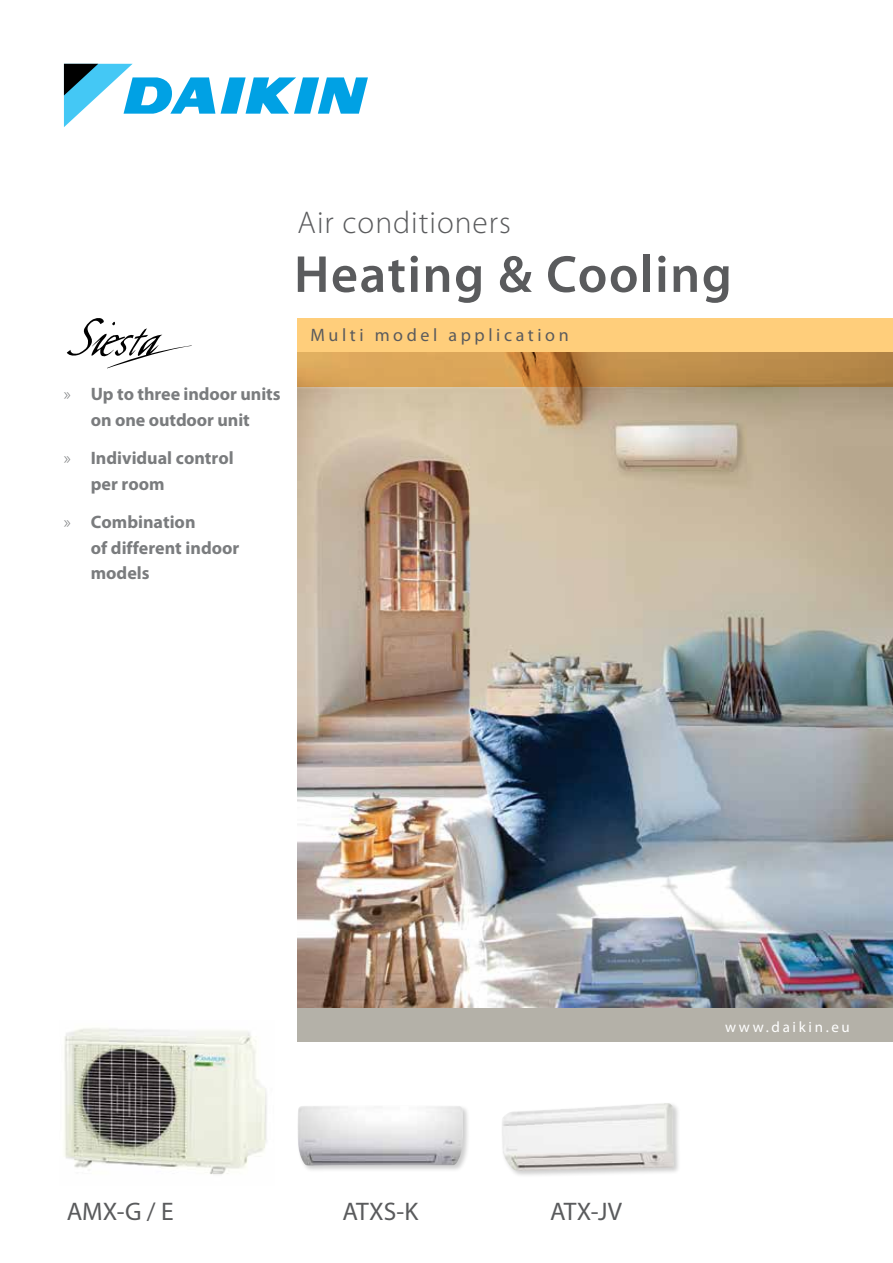
<style>
.page{position:relative;width:893px;height:1263px;background:#fff}
.page>*{position:absolute;margin:0;border:0;box-sizing:border-box;transform-origin:0 0}
.t1{font:600 52.5px "Myriad Pro";letter-spacing:.03em;color:#5a5b5d}
.t2{font:300 31.5px "Myriad Pro";letter-spacing:.03em;color:#5a5b5d}
.t3{font:25.5px "Myriad Pro";color:#5a5b5d}
.t4{font:700 18px/25.5px "Myriad Pro";color:#7a7c7e}
.t5{font:18px "Myriad Pro";letter-spacing:.2em;color:#5a5b5d}
.t6{font:15px "Myriad Pro";letter-spacing:.175em;color:#fff}
.s1{font-weight:300}
</style>
<div class="page">
<div style="left:298px;top:1008px;width:595px;height:34px;background:#b4b1a8"></div>
<img style="left:298px;top:387px;width:595px;height:621px">
<svg style="left:298px;top:319px;width:595px;height:68px;background:#e1af63"></svg>
<svg style="left:221px;top:77px;width:147px;height:37px"></svg>
<svg style="left:64px;top:64px;width:151px;height:63px"></svg>
<img style="left:64px;top:1028px;width:203px;height:147px">
<svg style="left:67px;top:318px;width:125px;height:50px"></svg>
<div style="left:296px;top:1104px;width:174px;height:69px;background:#000;opacity:.2"></div>
<img style="left:298px;top:1106px;width:112px;height:56px">
<div style="left:500px;top:1102px;width:181px;height:76px;background:#000;opacity:.2"></div>
<img style="left:502px;top:1103px;width:172px;height:68px">
<h2 class="t2" style="left:298px;top:203px;width:215px">Air conditioners</h2>
<h1 class="t1" style="left:294px;top:241px;width:439px">Heating &amp; Cooling</h1>
<p class="t4" style="left:64px;top:381px;width:218px;text-align:center"><span class="s1">»</span> Up to three indoor units on one outdoor unit</p>
<p class="t4" style="left:91px;top:445px;width:144px;text-indent:-27px"><span class="s1">»</span> Individual control per room</p>
<p class="t4" style="left:91px;top:509px;width:150px;text-indent:-27px"><span class="s1">»</span> Combination<br>of different indoor models</p>
<p class="t5" style="left:310px;top:324px;width:260px">Multi model application</p>
<h3 class="t3" style="left:67px;top:1195px;width:108px">AMX-G / E</h3>
<h3 class="t3" style="left:342px;top:1195px;width:77px">ATXS-K</h3>
<h3 class="t3" style="left:550px;top:1195px;width:73px">ATX-JV</h3>
<p class="t6" style="left:725px;top:1017px;width:126px">www.daikin.eu</p>
</div>
